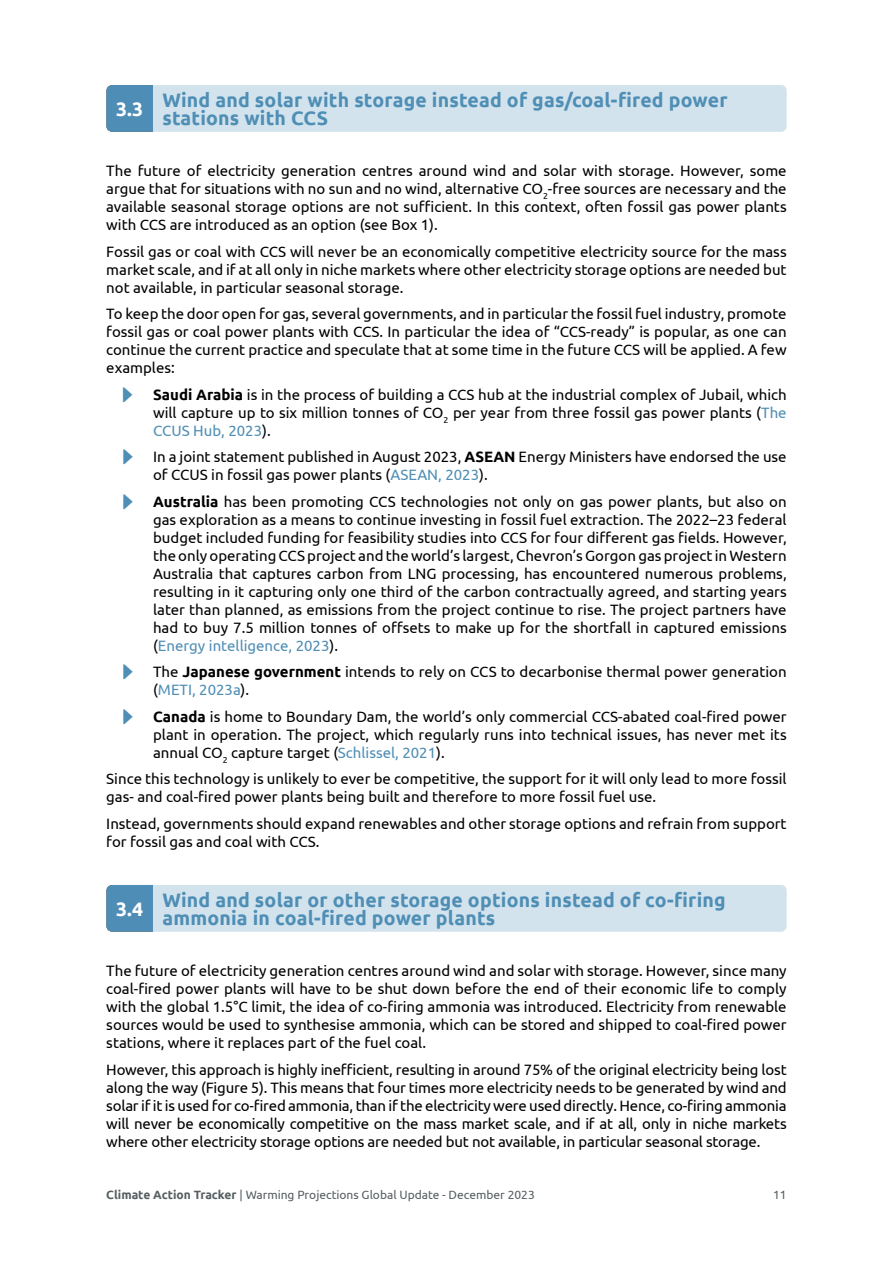
<style>
.page{position:relative;width:893px;height:1263px;background:#fff}
.page>*{position:absolute;margin:0;border:0;box-sizing:border-box;transform-origin:0 0}
.t1{font:700 19.5px/18px "Ubuntu";letter-spacing:.01em;color:#4f8eb5}
.t2{font:700 19.5px "Ubuntu";color:#fff}
.t3{font:15px/18px "Ubuntu";color:#000;text-align:justify}
.t4{font:12px "Ubuntu";color:#575f62}
.s1{font-weight:700}
.s2{color:#4f8eb5}
</style>
<div class="page">
<svg style="left:106px;top:85px;width:681px;height:47px;background:#c9dde9"></svg>
<svg style="left:106px;top:885px;width:681px;height:47px;background:#c9dde9"></svg>
<h1 class="t2" style="left:116px;top:97px;width:28px">3.3</h1>
<h1 class="t1" style="left:162px;top:91px;width:567px">Wind and solar with storage instead of gas/coal-fired power stations with CCS</h1>
<p class="t3" style="left:106px;top:162px;width:682px">The future of electricity generation centres around wind and solar with storage. However, some argue that for situations with no sun and no wind, alternative CO<sub>2</sub>-free sources are necessary and the available seasonal storage options are not sufficient. In this context, often fossil gas power plants with CCS are introduced as an option (see Box 1).</p>
<p class="t3" style="left:106px;top:242px;width:682px">Fossil gas or coal with CCS will never be an economically competitive electricity source for the mass market scale, and if at all only in niche markets where other electricity storage options are needed but not available, in particular seasonal storage.</p>
<p class="t3" style="left:106px;top:305px;width:682px">To keep the door open for gas, several governments, and in particular the fossil fuel industry, promote fossil gas or coal power plants with CCS. In particular the idea of “CCS-ready” is popular, as one can continue the current practice and speculate that at some time in the future CCS will be applied. A few examples:</p>
<p class="t3" style="left:153px;top:385px;width:635px"><span class="s1">Saudi Arabia</span> is in the process of building a CCS hub at the industrial complex of Jubail, which will capture up to six million tonnes of CO<sub>2</sub> per year from three fossil gas power plants (<span class="s2">The CCUS Hub, 2023</span>).</p>
<p class="t3" style="left:153px;top:448px;width:635px">In a joint statement published in August 2023, <span class="s1">ASEAN</span> Energy Ministers have endorsed the use of CCUS in fossil gas power plants (<span class="s2">ASEAN, 2023</span>).</p>
<p class="t3" style="left:153px;top:492px;width:635px"><span class="s1">Australia</span> has been promoting CCS technologies not only on gas power plants, but also on gas exploration as a means to continue investing in fossil fuel extraction. The 2022–23 federal budget included funding for feasibility studies into CCS for four different gas fields. However, the only operating CCS project and the world’s largest, Chevron’s Gorgon gas project in Western Australia that captures carbon from LNG processing, has encountered numerous problems, resulting in it capturing only one third of the carbon contractually agreed, and starting years later than planned, as emissions from the project continue to rise. The project partners have had to buy 7.5 million tonnes of offsets to make up for the shortfall in captured emissions (<span class="s2">Energy intelligence, 2023</span>).</p>
<p class="t3" style="left:153px;top:663px;width:635px">The <span class="s1">Japanese government</span> intends to rely on CCS to decarbonise thermal power generation (<span class="s2">METI, 2023a</span>).</p>
<p class="t3" style="left:153px;top:707px;width:635px"><span class="s1">Canada</span> is home to Boundary Dam, the world’s only commercial CCS-abated coal-fired power plant in operation. The project, which regularly runs into technical issues, has never met its annual CO<sub>2</sub> capture target (<span class="s2">Schlissel, 2021</span>).</p>
<p class="t3" style="left:106px;top:770px;width:682px">Since this technology is unlikely to ever be competitive, the support for it will only lead to more fossil gas- and coal-fired power plants being built and therefore to more fossil fuel use.</p>
<p class="t3" style="left:106px;top:814px;width:682px">Instead, governments should expand renewables and other storage options and refrain from support for fossil gas and coal with CCS.</p>
<h1 class="t2" style="left:116px;top:897px;width:28px">3.4</h1>
<h1 class="t1" style="left:162px;top:891px;width:565px">Wind and solar or other storage options instead of co-firing ammonia in coal-fired power plants</h1>
<p class="t3" style="left:106px;top:961px;width:682px">The future of electricity generation centres around wind and solar with storage. However, since many coal-fired power plants will have to be shut down before the end of their economic life to comply with the global 1.5°C limit, the idea of co-firing ammonia was introduced. Electricity from renewable sources would be used to synthesise ammonia, which can be stored and shipped to coal-fired power stations, where it replaces part of the fuel coal.</p>
<p class="t3" style="left:106px;top:1060px;width:682px">However, this approach is highly inefficient, resulting in around 75% of the original electricity being lost along the way (Figure 5). This means that four times more electricity needs to be generated by wind and solar if it is used for co-fired ammonia, than if the electricity were used directly. Hence, co-firing ammonia will never be economically competitive on the mass market scale, and if at all, only in niche markets where other electricity storage options are needed but not available, in particular seasonal storage.</p>
<p class="t4" style="left:106px;top:1188px;width:430px"><span class="s1">Climate Action Tracker</span> | Warming Projections Global Update - December 2023</p>
<p class="t4" style="left:773px;top:1188px;width:15px">11</p>
</div>
